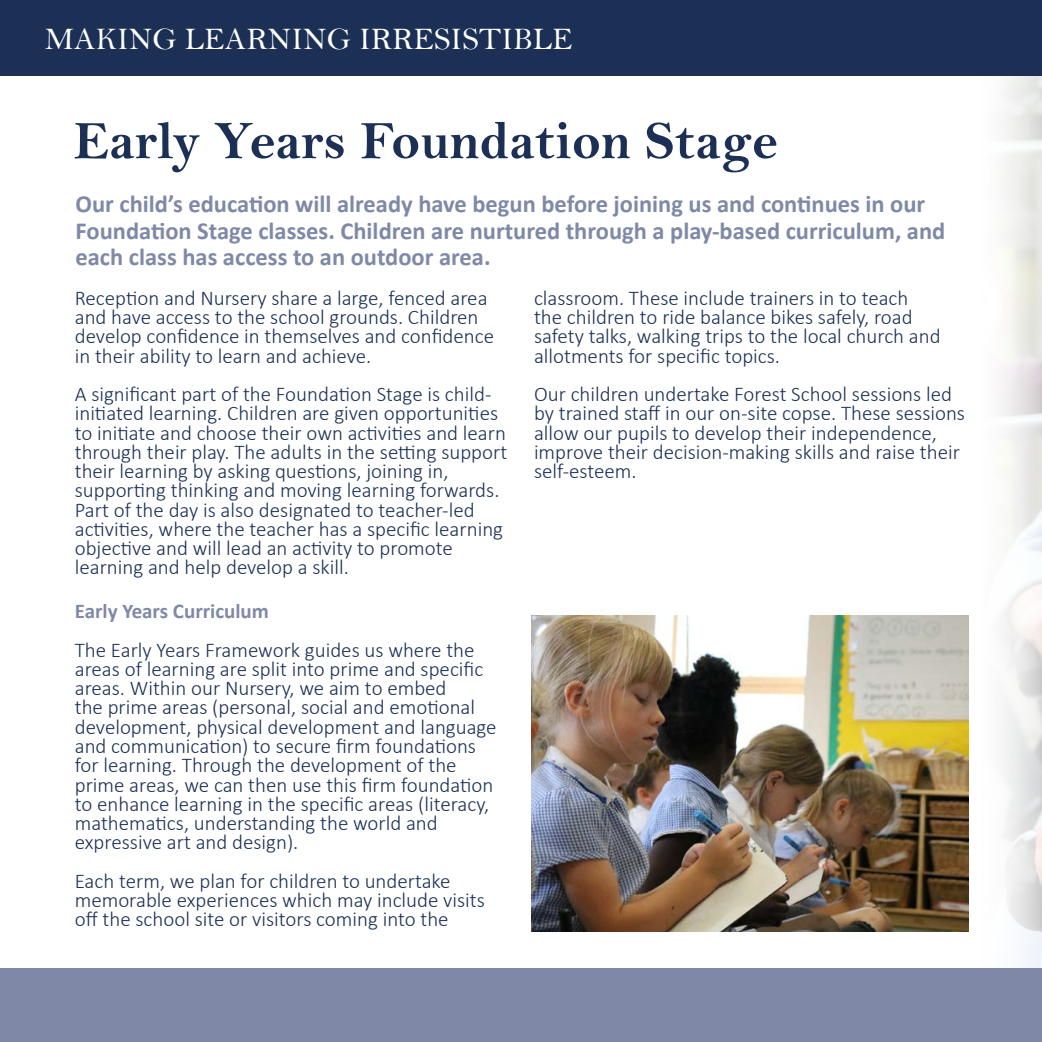
<style>
.page{position:relative;width:1042px;height:1042px;background:#fff}
.page>*{position:absolute;margin:0;border:0;box-sizing:border-box;transform-origin:0 0}
.t1{font:54.25px "Bell MT Bold";color:#1c3055}
.t2{font:31.5px "Bell";color:#fff}
.t3{font:700 24.5px/26.2px "Calibri";color:#7f89a7}
.t4{font:300 21px/19.2px "Calibri";color:#1c3055}
.t5{font:700 21px "Calibri";color:#7f89a7}
</style>
<div class="page">
<img style="left:970px;top:75px;width:72px;height:893px">
<img style="left:531px;top:616px;width:437px;height:315px">
<div style="left:0;top:968px;width:1042px;height:74px;background:#7f88a6"></div>
<div style="left:0;top:0;width:1042px;height:75px;background:#1c3055"></div>
<p class="t2" style="left:45px;top:20px;width:529px">MAKING LEARNING IRRESISTIBLE</p>
<p class="t1" style="left:74px;top:108px;width:706px">Early Years Foundation Stage</p>
<p class="t3" style="left:76px;top:191px;width:871px">Our child’s education will already have begun before joining us and continues in our<br>Foundation Stage classes. Children are nurtured through a play-based curriculum, and each class has access to an outdoor area.</p>
<p class="t4" style="left:75px;top:288px;width:421px">Reception and Nursery share a large, fenced area and have access to the school grounds. Children develop confidence in themselves and confidence in their ability to learn and achieve.</p>
<p class="t4" style="left:75px;top:384px;width:434px">A significant part of the Foundation Stage is child&shy;initiated learning. Children are given opportunities to initiate and choose their own activities and learn through their play. The adults in the setting support their learning by asking questions, joining in, supporting thinking and moving learning forwards.<br>Part of the day is also designated to teacher-led activities, where the teacher has a specific learning objective and will lead an activity to promote learning and help develop a skill.</p>
<p class="t5" style="left:75px;top:596px;width:196px">Early Years Curriculum</p>
<p class="t4" style="left:75px;top:640px;width:423px">The Early Years Framework guides us where the areas of learning are split into prime and specific areas. Within our Nursery, we aim to embed<br>the prime areas (personal, social and emotional development, physical development and language and communication) to secure firm foundations for learning. Through the development of the prime areas, we can then use this firm foundation to enhance learning in the specific areas (literacy, mathematics, understanding the world and expressive art and design).</p>
<p class="t4" style="left:75px;top:871px;width:412px">Each term, we plan for children to undertake memorable experiences which may include visits off the school site or visitors coming into the</p>
<p class="t4" style="left:534px;top:288px;width:408px">classroom. These include trainers in to teach the children to ride balance bikes safely, road safety talks, walking trips to the local church and allotments for specific topics.</p>
<p class="t4" style="left:534px;top:384px;width:432px">Our children undertake Forest School sessions led by trained staff in our on-site copse. These sessions allow our pupils to develop their independence, improve their decision-making skills and raise their self-esteem.</p>
</div>
